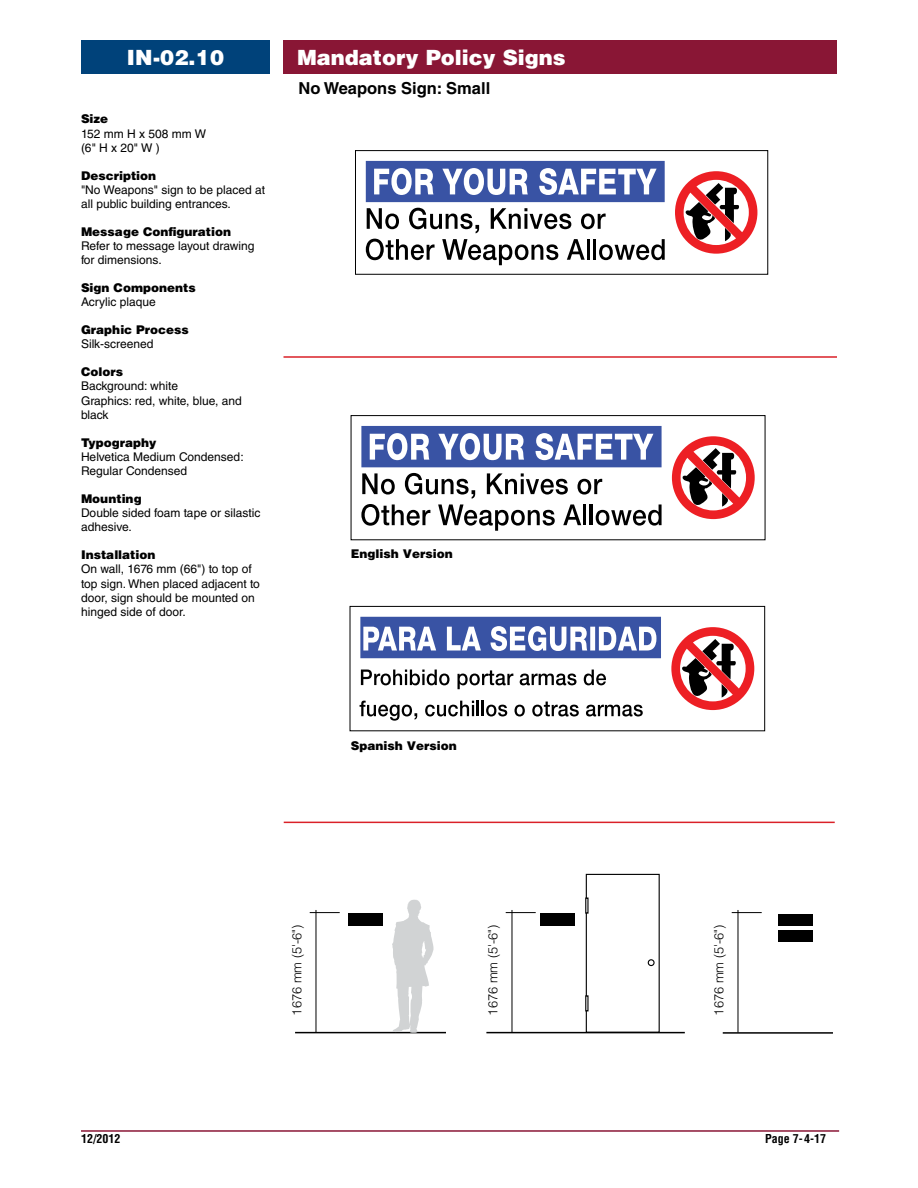
<style>
.page{position:relative;width:918px;height:1188px;background:#fff}
.page>*{position:absolute;margin:0;border:0;box-sizing:border-box;transform-origin:0 0}
.t1{font:900 21px "Helvetica LT Std";color:#fff}
.t2{font:700 16.5px "Helvetica LT Std";color:#000}
.t3{font:300 12.9px "Helvetica LT Std";color:#000}
.t4{font:12px/14.2px "Helvetica LT Std";color:#000}
.t5{font:900 12px "Helvetica LT Std";color:#000}
.t6{font:700 condensed 12px "Helvetica LT Std";color:#000}
</style>
<div class="page">
<div style="left:284px;top:40px;width:553px;height:34px;background:#891635"></div>
<hr style="left:81px;top:1130px;width:758px;height:2px;background:#891635">
<div style="left:81px;top:40px;width:189px;height:34px;background:#00427a"></div>
<hr style="left:284px;top:822px;width:551px;height:1px;background:#da2128">
<hr style="left:295px;top:1032px;width:151px;height:1px;background:#000">
<div style="left:349px;top:913px;width:34px;height:12px;background:#000"></div>
<svg style="left:392px;top:900px;width:42px;height:133px"></svg>
<hr style="left:316px;top:910px;width:1px;height:123px;background:#000">
<hr style="left:310px;top:912px;width:30px;height:1px;background:#000">
<div style="left:355px;top:150px;width:413px;height:125px;border:1px solid #000"></div>
<svg style="left:675px;top:171px;width:82px;height:83px"></svg>
<svg style="left:367px;top:208px;width:32px;height:21px"></svg>
<svg style="left:409px;top:208px;width:70px;height:25px"></svg>
<svg style="left:491px;top:208px;width:80px;height:21px"></svg>
<svg style="left:581px;top:214px;width:25px;height:15px"></svg>
<svg style="left:366px;top:239px;width:69px;height:21px"></svg>
<svg style="left:442px;top:239px;width:116px;height:26px"></svg>
<svg style="left:567px;top:239px;width:18px;height:21px"></svg>
<hr style="left:587px;top:239px;width:3px;height:21px;background:#000">
<hr style="left:593px;top:239px;width:3px;height:21px;background:#000">
<svg style="left:599px;top:239px;width:66px;height:21px"></svg>
<svg style="left:366px;top:161px;width:299px;height:41px"></svg>
<div style="left:350px;top:606px;width:415px;height:125px;border:1px solid #000"></div>
<svg style="left:671px;top:627px;width:83px;height:83px"></svg>
<svg style="left:360px;top:617px;width:301px;height:41px"></svg>
<svg style="left:360px;top:701px;width:57px;height:20px"></svg>
<svg style="left:425px;top:701px;width:82px;height:15px"></svg>
<svg style="left:515px;top:705px;width:10px;height:11px"></svg>
<svg style="left:532px;top:702px;width:47px;height:14px"></svg>
<svg style="left:586px;top:705px;width:57px;height:11px"></svg>
<svg style="left:361px;top:670px;width:89px;height:15px"></svg>
<svg style="left:458px;top:670px;width:55px;height:19px"></svg>
<svg style="left:520px;top:673px;width:56px;height:12px"></svg>
<svg style="left:584px;top:670px;width:22px;height:15px"></svg>
<div style="left:351px;top:415px;width:414px;height:125px;border:1px solid #000"></div>
<svg style="left:672px;top:436px;width:83px;height:83px"></svg>
<svg style="left:361px;top:473px;width:301px;height:58px"></svg>
<svg style="left:361px;top:426px;width:301px;height:41px"></svg>
<hr style="left:738px;top:910px;width:1px;height:123px;background:#000">
<hr style="left:732px;top:912px;width:30px;height:1px;background:#000">
<hr style="left:723px;top:1032px;width:110px;height:2px;background:#000">
<div style="left:779px;top:914px;width:34px;height:12px;background:#000"></div>
<div style="left:779px;top:931px;width:34px;height:11px;background:#000"></div>
<hr style="left:486px;top:1032px;width:199px;height:1px;background:#000">
<div style="left:540px;top:913px;width:35px;height:12px;background:#000"></div>
<hr style="left:512px;top:910px;width:1px;height:123px;background:#000">
<hr style="left:506px;top:912px;width:30px;height:1px;background:#000">
<div style="left:586px;top:874px;width:74px;height:159px;border:1px solid #000"></div>
<div style="left:585px;top:898px;width:4px;height:16px;border:1px solid #000"></div>
<div style="left:585px;top:995px;width:4px;height:16px;border:1px solid #000"></div>
<div style="left:648px;top:959px;width:7px;height:7px;border:1px solid #000;border-radius:50%"></div>
<hr style="left:284px;top:356px;width:553px;height:2px;background:#da2128">
<h1 class="t1" style="left:127px;top:43px;width:99px">IN-02.10</h1>
<p class="t5" style="left:81px;top:111px;width:29px">Size</p>
<p class="t4" style="left:81px;top:126px;width:127px">152 mm H x 508 mm W (6" H x 20" W )</p>
<p class="t5" style="left:81px;top:167px;width:77px">Description</p>
<p class="t4" style="left:81px;top:182px;width:186px">"No Weapons" sign to be placed at all public building entrances.</p>
<p class="t5" style="left:81px;top:224px;width:152px">Message Configuration</p>
<p class="t4" style="left:81px;top:239px;width:175px">Refer to message layout drawing for dimensions.</p>
<p class="t5" style="left:81px;top:280px;width:116px">Sign Components</p>
<p class="t4" style="left:81px;top:295px;width:76px">Acrylic plaque</p>
<p class="t5" style="left:81px;top:322px;width:109px">Graphic Process</p>
<p class="t4" style="left:81px;top:337px;width:74px">Silk-screened</p>
<p class="t5" style="left:81px;top:364px;width:43px">Colors</p>
<p class="t4" style="left:81px;top:379px;width:162px">Background: white<br>Graphics: red, white, blue, and black</p>
<p class="t5" style="left:81px;top:434px;width:77px">Typography</p>
<p class="t4" style="left:81px;top:449px;width:164px">Helvetica Medium Condensed:<br>Regular Condensed</p>
<p class="t5" style="left:81px;top:491px;width:62px">Mounting</p>
<p class="t4" style="left:81px;top:506px;width:181px">Double sided foam tape or silastic adhesive.</p>
<p class="t5" style="left:81px;top:547px;width:76px">Installation</p>
<p class="t4" style="left:81px;top:562px;width:180px">On wall, 1676 mm (66") to top of top sign. When placed adjacent to door, sign should be mounted on hinged side of door.</p>
<h1 class="t1" style="left:297px;top:44px;width:270px">Mandatory Policy Signs</h1>
<h2 class="t2" style="left:298px;top:78px;width:193px">No Weapons Sign: Small</h2>
<p class="t5" style="left:351px;top:546px;width:103px">English Version</p>
<p class="t5" style="left:351px;top:738px;width:108px">Spanish Version</p>
<p class="t3" style="left:289px;top:1016px;width:92px;rotate:-90deg">1676 mm (5'-6")</p>
<p class="t3" style="left:485px;top:1016px;width:92px;rotate:-90deg">1676 mm (5'-6")</p>
<p class="t3" style="left:711px;top:1016px;width:92px;rotate:-90deg">1676 mm (5'-6")</p>
<p class="t6" style="left:81px;top:1131px;width:41px">12/2012</p>
<p class="t6" style="left:765px;top:1131px;width:62px">Page 7-4-17</p>
</div>
